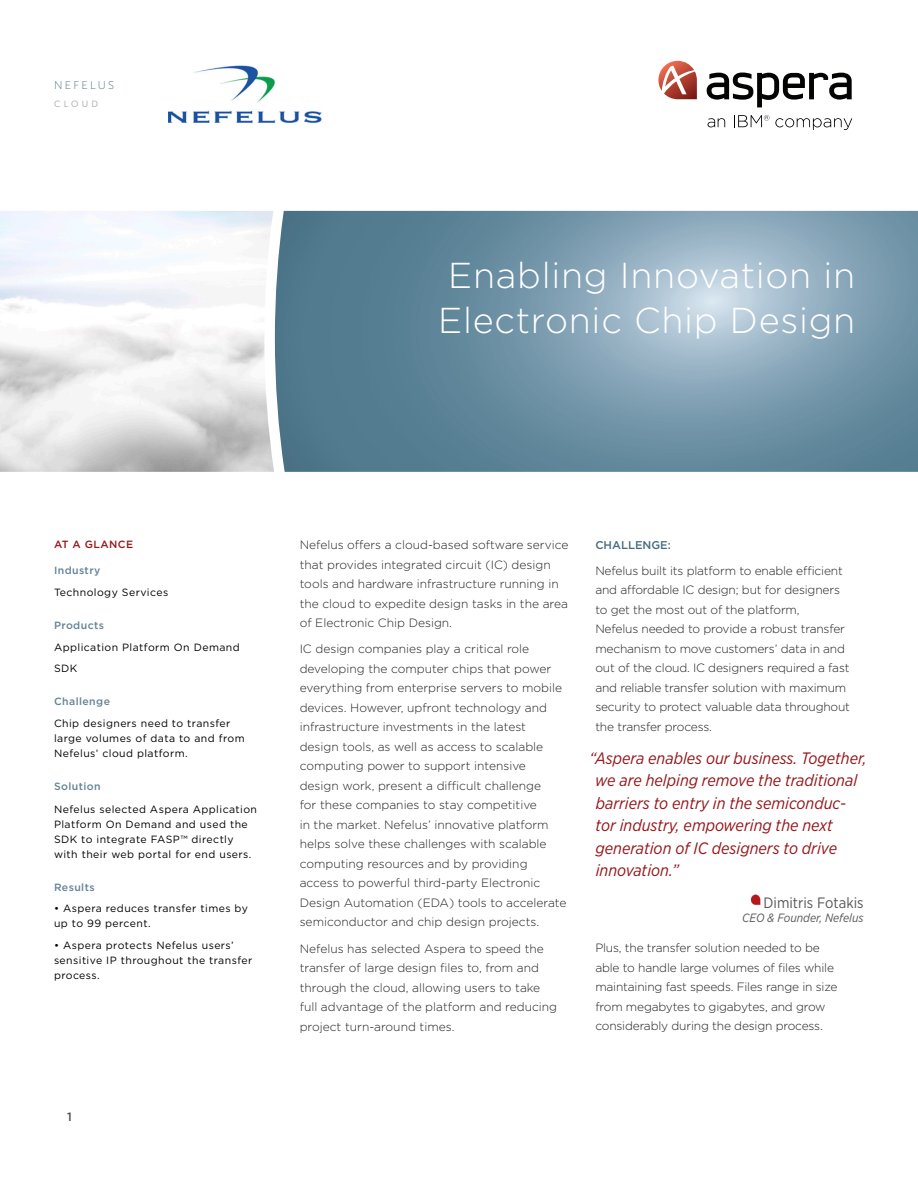
<style>
.page{position:relative;width:918px;height:1188px;background:#fff}
.page>*{position:absolute;margin:0;border:0;box-sizing:border-box;transform-origin:0 0}
.t1{font:300 36px "Gotham";letter-spacing:.02em;color:#fff}
.t2{font:italic 16.5px/22.5px "Gotham Narrow";color:#961619}
.t3{font:15px "Gotham Narrow";color:#57585a}
.t4{font:300 12px/19.5px "Gotham";color:#231f20}
.t5{font:italic 12px "Gotham Narrow";color:#57585a}
.t6{font:500 12px "Gotham";color:#231f20}
.t7{font:500 11.25px "Gotham";color:#466c7f}
.t8{font:11.25px "Museo Sans 100";letter-spacing:.2em;color:#466c7f}
.t9{font:10.5px/15px "Gotham";letter-spacing:.04em;color:#000}
.t10{font:500 10.5px "Gotham";letter-spacing:.04em;color:#638395}
.t11{font:500 10.5px "Gotham";letter-spacing:.04em;color:#961619}
.t12{font:9px "Museo Sans 300";letter-spacing:.35em;color:#a1a1a5}
</style>
<div class="page">
<svg style="left:275px;top:211px;width:643px;height:261px;background:#7395a8"></svg>
<svg style="left:751px;top:895px;width:9px;height:10px"></svg>
<svg style="left:658px;top:61px;width:39px;height:38px"></svg>
<svg style="left:707px;top:73px;width:145px;height:34px"></svg>
<svg style="left:708px;top:118px;width:17px;height:9px"></svg>
<svg style="left:734px;top:115px;width:35px;height:12px"></svg>
<svg style="left:775px;top:118px;width:77px;height:12px"></svg>
<img style="left:168px;top:66px;width:154px;height:57px">
<p class="t8" style="left:54px;top:80px;width:62px">NEFELUS</p>
<p class="t12" style="left:54px;top:99px;width:46px">CLOUD</p>
<p class="t1" style="left:448px;top:253px;width:409px">Enabling Innovation in</p>
<p class="t1" style="left:438px;top:298px;width:419px">Electronic Chip Design</p>
<p class="t11" style="left:54px;top:537px;width:81px">AT A GLANCE</p>
<p class="t10" style="left:54px;top:564px;width:48px">Industry</p>
<p class="t9" style="left:54px;top:584px;width:116px">Technology Services</p>
<p class="t10" style="left:54px;top:618px;width:52px">Products</p>
<p class="t9" style="left:54px;top:639px;width:187px">Application Platform On Demand</p>
<p class="t9" style="left:54px;top:661px;width:25px">SDK</p>
<p class="t10" style="left:54px;top:695px;width:58px">Challenge</p>
<p class="t9" style="left:54px;top:716px;width:192px">Chip designers need to transfer large volumes of data to and from<br>Nefelus’ cloud platform.</p>
<p class="t10" style="left:54px;top:780px;width:48px">Solution</p>
<p class="t9" style="left:54px;top:801px;width:205px">Nefelus selected Aspera Application Platform On Demand and used the SDK to integrate FASP™ directly with their web portal for end users.</p>
<p class="t10" style="left:54px;top:880px;width:42px">Results</p>
<p class="t9" style="left:54px;top:901px;width:195px">• Aspera reduces transfer times by up to 99 percent.</p>
<p class="t9" style="left:54px;top:938px;width:200px">• Aspera protects Nefelus users’ sensitive IP throughout the transfer process.</p>
<p class="t6" style="left:67px;top:1109px;width:6px">1</p>
<p class="t4" style="left:300px;top:535px;width:270px">Nefelus offers a cloud-based software service that provides integrated circuit (IC) design tools and hardware infrastructure running in the cloud to expedite design tasks in the area of Electronic Chip Design.</p>
<p class="t4" style="left:300px;top:639px;width:268px">IC design companies play a critical role developing the computer chips that power everything from enterprise servers to mobile devices. However, upfront technology and infrastructure investments in the latest design tools, as well as access to scalable computing power to support intensive design work, present a difficult challenge<br>for these companies to stay competitive<br>in the market. Nefelus’ innovative platform helps solve these challenges with scalable computing resources and by providing access to powerful third-party Electronic Design Automation (EDA) tools to accelerate semiconductor and chip design projects.</p>
<p class="t4" style="left:300px;top:938px;width:259px">Nefelus has selected Aspera to speed the transfer of large design files to, from and through the cloud, allowing users to take full advantage of the platform and reducing project turn-around times.</p>
<p class="t7" style="left:595px;top:537px;width:77px">CHALLENGE:</p>
<p class="t4" style="left:595px;top:560px;width:256px">Nefelus built its platform to enable efficient and affordable IC design; but for designers to get the most out of the platform,<br>Nefelus needed to provide a robust transfer mechanism to move customers’ data in and out of the cloud. IC designers required a fast and reliable transfer solution with maximum security to protect valuable data throughout the transfer process.</p>
<p class="t2" style="left:595px;top:746px;width:273px;text-indent:-6px">“Aspera enables our business. Together, we are helping remove the traditional barriers to entry in the semiconduc&shy;tor industry, empowering the next generation of IC designers to drive innovation.”</p>
<p class="t3" style="left:764px;top:893px;width:102px">Dimitris Fotakis</p>
<p class="t5" style="left:742px;top:911px;width:123px">CEO &amp; Founder, Nefelus</p>
<p class="t4" style="left:595px;top:938px;width:244px">Plus, the transfer solution needed to be able to handle large volumes of files while maintaining fast speeds. Files range in size from megabytes to gigabytes, and grow considerably during the design process.</p>
</div>
